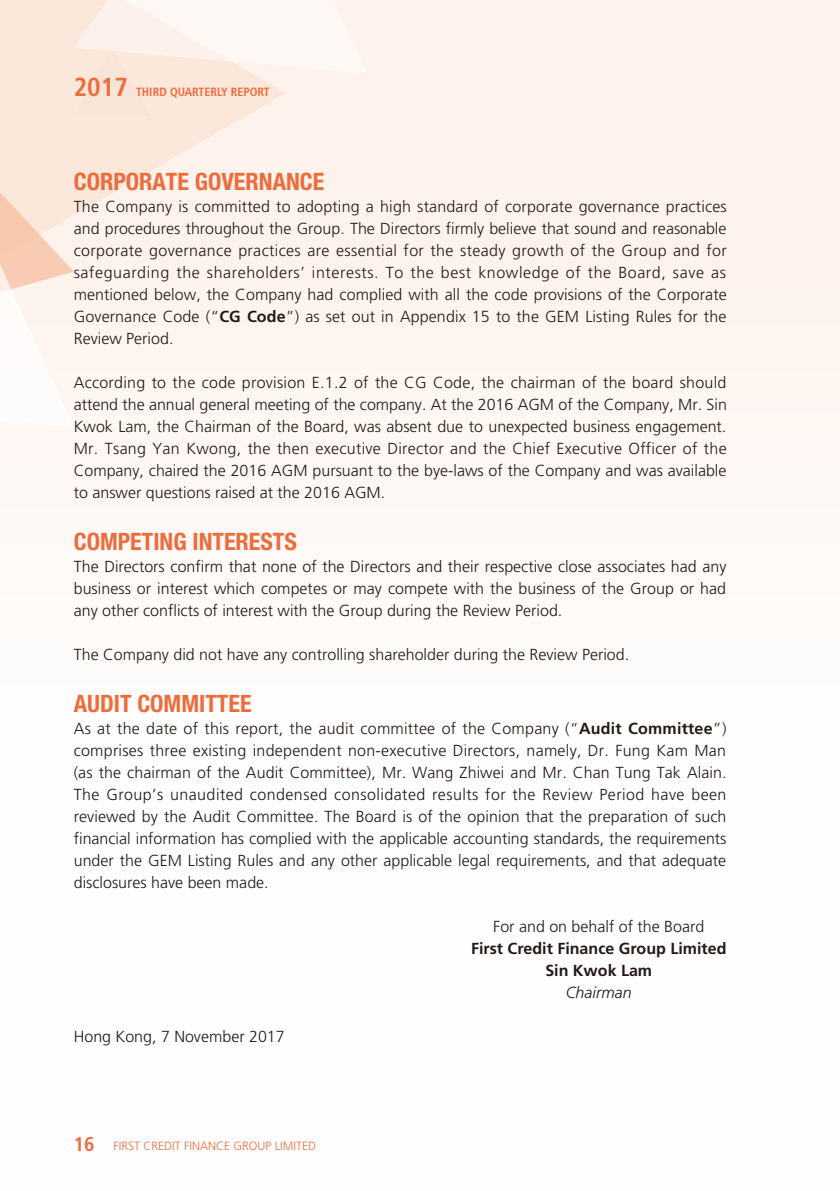
<style>
.page{position:relative;width:840px;height:1191px;background:#fff}
.page>*{position:absolute;margin:0;border:0;box-sizing:border-box;transform-origin:0 0}
.t1{font:700 condensed 24px "Helvetica Neue LT Std";color:#ed6c3c}
.t2{font:300 16px/22px "Frutiger LT Std";color:#231916;text-align:justify}
.t3{font:700 16px/22px "Frutiger LT Std";color:#231916;text-align:center}
.t4{font:italic 300 16px "Frutiger LT Std";color:#231916}
.t5{font:300 12px "Frutiger LT Std";color:#ed6c3c}
.t6{font:700 condensed 12px "Frutiger LT Std";color:#ed6c3c}
.s1{font-size:26px}
.s2{font-weight:700}
.s3{font-weight:700;font-stretch:condensed;font-size:20px}
</style>
<div class="page">
<div style="left:0;top:0;width:839px;height:1191px;background:linear-gradient(to right,#fefcfa,#fef9f5)"></div>
<svg style="left:0;top:0;width:286px;height:261px;background:#fcece3"></svg>
<svg style="left:74px;top:0;width:293px;height:116px"></svg>
<svg style="left:0;top:192px;width:74px;height:235px"></svg>
<p class="t6" style="left:74px;top:85px;width:197px"><span class="s1">2017</span> THIRD QUARTERLY REPORT</p>
<h1 class="t1" style="left:74px;top:167px;width:252px">CORPORATE GOVERNANCE</h1>
<p class="t2" style="left:74px;top:196px;width:654px">The Company is committed to adopting a high standard of corporate governance practices and procedures throughout the Group. The Directors firmly believe that sound and reasonable corporate governance practices are essential for the steady growth of the Group and for safeguarding the shareholders’ interests. To the best knowledge of the Board, save as mentioned below, the Company had complied with all the code provisions of the Corporate Governance Code (“<span class="s2">CG Code</span>”) as set out in Appendix 15 to the GEM Listing Rules for the Review Period.</p>
<p class="t2" style="left:74px;top:372px;width:654px">According to the code provision E.1.2 of the CG Code, the chairman of the board should attend the annual general meeting of the company. At the 2016 AGM of the Company, Mr. Sin Kwok Lam, the Chairman of the Board, was absent due to unexpected business engagement.<br>Mr. Tsang Yan Kwong, the then executive Director and the Chief Executive Officer of the Company, chaired the 2016 AGM pursuant to the bye-laws of the Company and was available to answer questions raised at the 2016 AGM.</p>
<h1 class="t1" style="left:74px;top:527px;width:224px">COMPETING INTERESTS</h1>
<p class="t2" style="left:74px;top:556px;width:653px">The Directors confirm that none of the Directors and their respective close associates had any business or interest which competes or may compete with the business of the Group or had any other conflicts of interest with the Group during the Review Period.</p>
<p class="t2" style="left:74px;top:644px;width:556px">The Company did not have any controlling shareholder during the Review Period.</p>
<h1 class="t1" style="left:74px;top:689px;width:179px">AUDIT COMMITTEE</h1>
<p class="t2" style="left:74px;top:718px;width:654px">As at the date of this report, the audit committee of the Company (“<span class="s2">Audit Committee</span>”) comprises three existing independent non-executive Directors, namely, Dr. Fung Kam Man (as the chairman of the Audit Committee), Mr. Wang Zhiwei and Mr. Chan Tung Tak Alain.<br>The Group’s unaudited condensed consolidated results for the Review Period have been reviewed by the Audit Committee. The Board is of the opinion that the preparation of such financial information has complied with the applicable accounting standards, the requirements under the GEM Listing Rules and any other applicable legal requirements, and that adequate disclosures have been made.</p>
<p class="t2" style="left:493px;top:916px;width:212px">For and on behalf of the Board</p>
<p class="t3" style="left:471px;top:938px;width:257px">First Credit Finance Group Limited<br>Sin Kwok Lam</p>
<p class="t4" style="left:565px;top:983px;width:67px">Chairman</p>
<p class="t2" style="left:74px;top:1026px;width:212px">Hong Kong, 7 November 2017</p>
<p class="t5" style="left:74px;top:1139px;width:244px"><span class="s3">16</span> FIRST CREDIT FINANCE GROUP LIMITED</p>
</div>
